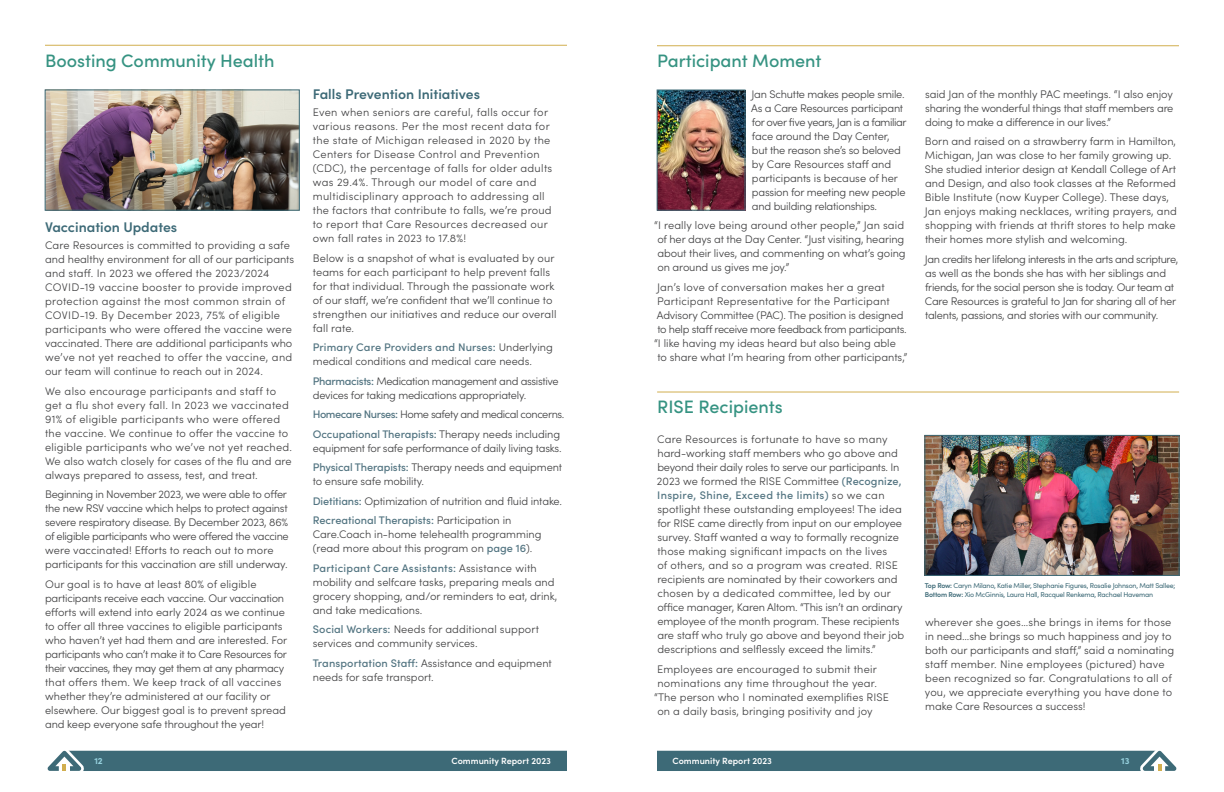
<style>
.page{position:relative;width:1224px;height:792px;background:#fff}
.page>*{position:absolute;margin:0;border:0;box-sizing:border-box;transform-origin:0 0}
.Main_Page_Header{font:500 18px "Sofia Pro";color:#369382}
.t1{font:600 14px "Sofia Pro";color:#3d6a77}
.Body{font:300 11px/14px "Sofia Pro";color:#3e3e3f}
.Body-2{font:300 11px/14px "Sofia Pro";letter-spacing:-.02em;color:#3e3e3f}
.Body-3{font:300 11px/14px "Sofia Pro";letter-spacing:.03em;color:#3e3e3f}
.Body-4{font:300 11px/14px "Sofia Pro";letter-spacing:.02em;color:#3e3e3f}
.Body-5{font:300 11px/14px "Sofia Pro";letter-spacing:-.03em;color:#3e3e3f}
.Body-6{font:300 11px "Sofia Pro";letter-spacing:-.04em;color:#3e3e3f}
.t2{font:600 9px "Sofia Pro";color:#fff}
.t3{font:700 9px "Sofia Pro";color:#96d1de}
.t4{font:7px/9px "Sofia Pro";letter-spacing:-.03em;color:#3d6a77}
.s1{font-weight:500;color:#527481}
.s2{font-weight:600}
</style>
<div class="page">
<img style="left:47px;top:92px;width:250px;height:116px">
<div style="left:45px;top:90px;width:254px;height:120px;border:1px solid #3d6a77"></div>
<img style="left:927px;top:437px;width:250px;height:137px">
<div style="left:925px;top:435px;width:254px;height:141px;border:1px solid #3d6a77"></div>
<hr style="left:657px;top:392px;width:522px;height:1px;background:#d1ae4f">
<img style="left:659px;top:92px;width:84px;height:116px">
<div style="left:657px;top:90px;width:88px;height:120px;border:1px solid #3d6a77"></div>
<hr style="left:657px;top:46px;width:522px;height:1px;background:#d1ae4f">
<hr style="left:45px;top:45px;width:522px;height:1px;background:#d1ae4f">
<svg style="left:47px;top:750px;width:520px;height:21px;background:#4a747f"></svg>
<svg style="left:657px;top:750px;width:520px;height:21px;background:#49737f"></svg>
<p class="Main_Page_Header" style="left:45px;top:47px;width:231px">Boosting Community Health</p>
<h1 class="t1" style="left:45px;top:216px;width:134px">Vaccination Updates</h1>
<p class="Body" style="left:45px;top:238px;width:251px">Care Resources is committed to providing a safe and healthy environment for all of our participants and staff. In 2023 we offered the 2023/2024<br>COVID-19 vaccine booster to provide improved protection against the most common strain of COVID-19. By December 2023, 75% of eligible participants who were offered the vaccine were vaccinated. There are additional participants who we’ve not yet reached to offer the vaccine, and our team will continue to reach out in 2024.</p>
<p class="Body-4" style="left:45px;top:383px;width:248px">We also encourage participants and staff to get a flu shot every fall. In 2023 we vaccinated 91% of eligible participants who were offered the vaccine. We continue to offer the vaccine to eligible participants who we’ve not yet reached.<br>We also watch closely for cases of the flu and are always prepared to assess, test, and treat.</p>
<p class="Body-2" style="left:45px;top:487px;width:245px">Beginning in November 2023, we were able to offer the new RSV vaccine which helps to protect against severe respiratory disease. By December 2023, 86% of eligible participants who were offered the vaccine were vaccinated! Efforts to reach out to more participants for this vaccination are still underway.</p>
<p class="Body" style="left:45px;top:576px;width:244px">Our goal is to have at least 80% of eligible participants receive each vaccine. Our vaccination efforts will extend into early 2024 as we continue to offer all three vaccines to eligible participants who haven’t yet had them and are interested. For participants who can’t make it to Care Resources for their vaccines, they may get them at any pharmacy that offers them. We keep track of all vaccines whether they’re administered at our facility or elsewhere. Our biggest goal is to prevent spread and keep everyone safe throughout the year!</p>
<h1 class="t1" style="left:313px;top:83px;width:169px">Falls Prevention Initiatives</h1>
<p class="Body-3" style="left:313px;top:105px;width:241px">Even when seniors are careful, falls occur for various reasons. Per the most recent data for the state of Michigan released in 2020 by the Centers for Disease Control and Prevention (CDC), the percentage of falls for older adults was 29.4%. Through our model of care and multidisciplinary approach to addressing all the factors that contribute to falls, we’re proud to report that Care Resources decreased our own fall rates in 2023 to 17.8%!</p>
<p class="Body" style="left:313px;top:250px;width:245px">Below is a snapshot of what is evaluated by our teams for each participant to help prevent falls for that individual. Through the passionate work of our staff, we’re confident that we’ll continue to strengthen our initiatives and reduce our overall fall rate.</p>
<p class="Body" style="left:313px;top:340px;width:242px"><span class="s1">Primary Care Providers and Nurses:</span> Underlying medical conditions and medical care needs.</p>
<p class="Body-5" style="left:313px;top:373px;width:247px"><span class="s1">Pharmacists:</span> Medication management and assistive devices for taking medications appropriately.</p>
<p class="Body-6" style="left:313px;top:406px;width:253px"><span class="s1">Homecare Nurses:</span> Home safety and medical concerns.</p>
<p class="Body-2" style="left:313px;top:426px;width:250px"><span class="s1">Occupational Therapists:</span> Therapy needs including equipment for safe performance of daily living tasks.</p>
<p class="Body" style="left:313px;top:460px;width:251px"><span class="s1">Physical Therapists:</span> Therapy needs and equipment to ensure safe mobility.</p>
<p class="Body" style="left:313px;top:493px;width:251px"><span class="s1">Dietitians:</span> Optimization of nutrition and fluid intake.</p>
<p class="Body" style="left:313px;top:513px;width:230px"><span class="s1">Recreational Therapists:</span> Participation in<br>Care.Coach in-home telehealth programming (read more about this program on <span class="s1">page 16</span>).</p>
<p class="Body" style="left:313px;top:560px;width:246px"><span class="s1">Participant Care Assistants:</span> Assistance with mobility and selfcare tasks, preparing meals and grocery shopping, and/or reminders to eat, drink, and take medications.</p>
<p class="Body" style="left:313px;top:622px;width:228px"><span class="s1">Social Workers:</span> Needs for additional support services and community services.</p>
<p class="Body" style="left:313px;top:655px;width:241px"><span class="s1">Transportation Staff:</span> Assistance and equipment needs for safe transport.</p>
<p class="Main_Page_Header" style="left:657px;top:47px;width:166px">Participant Moment</p>
<p class="Body-2" style="left:751px;top:86px;width:157px">Jan Schutte makes people smile.<br>As a Care Resources participant for over five years, Jan is a familiar face around the Day Center, but the reason she’s so beloved by Care Resources staff and participants is because of her passion for meeting new people and building relationships.</p>
<p class="Body" style="left:657px;top:218px;width:250px;text-indent:-3px">“I really love being around other people,” Jan said of her days at the Day Center. “Just visiting, hearing about their lives, and commenting on what’s going on around us gives me joy.”</p>
<p class="Body" style="left:654px;top:279px;width:255px">Jan’s love of conversation makes her a great Participant Representative for the Participant Advisory Committee (PAC). The position is designed to help staff receive more feedback from participants. “I like having my ideas heard but also being able to share what I’m hearing from other participants,”</p>
<p class="Main_Page_Header" style="left:657px;top:393px;width:127px">RISE Recipients</p>
<p class="Body" style="left:657px;top:432px;width:249px">Care Resources is fortunate to have so many hard-working staff members who go above and beyond their daily roles to serve our participants. In 2023 we formed the RISE Committee <span class="s1">(Recognize, Inspire, Shine, Exceed the limits)</span> so we can spotlight these outstanding employees! The idea for RISE came directly from input on our employee survey. Staff wanted a way to formally recognize those making significant impacts on the lives<br>of others, and so a program was created. RISE recipients are nominated by their coworkers and chosen by a dedicated committee, led by our office manager, Karen Altom. “This isn’t an ordinary employee of the month program. These recipients are staff who truly go above and beyond their job descriptions and selflessly exceed the limits.”</p>
<p class="Body-4" style="left:657px;top:661px;width:221px">Employees are encouraged to submit their</p>
<p class="Body-4" style="left:657px;top:675px;width:221px">nominations any time throughout the year.</p>
<p class="Body" style="left:654px;top:689px;width:236px">“The person who I nominated exemplifies RISE</p>
<p class="Body" style="left:657px;top:703px;width:217px">on a daily basis, bringing positivity and joy</p>
<p class="Body" style="left:925px;top:86px;width:250px;text-align:justify">said Jan of the monthly PAC meetings. “I also enjoy sharing the wonderful things that staff members are doing to make a difference in our lives.”</p>
<p class="Body" style="left:925px;top:134px;width:253px">Born and raised on a strawberry farm in Hamilton, Michigan, Jan was close to her family growing up.<br>She studied interior design at Kendall College of Art and Design, and also took classes at the Reformed Bible Institute (now Kuyper College). These days, Jan enjoys making necklaces, writing prayers, and shopping with friends at thrift stores to help make their homes more stylish and welcoming.</p>
<p class="Body-5" style="left:925px;top:251px;width:255px">Jan credits her lifelong interests in the arts and scripture, as well as the bonds she has with her siblings and friends, for the social person she is today. Our team at Care Resources is grateful to Jan for sharing all of her talents, passions, and stories with our community.</p>
<p class="t4" style="left:925px;top:580px;width:252px"><span class="s2">Top Row:</span> Caryn Milano, Katie Miller, Stephanie Figures, Rosalie Johnson, Matt Sallee;<br><span class="s2">Bottom Row:</span> Xio McGinnis, Laura Hall, Racquel Renkema, Rachael Haveman</p>
<p class="Body" style="left:925px;top:614px;width:251px">wherever she goes…she brings in items for those in need…she brings so much happiness and joy to both our participants and staff,” said a nominating staff member. Nine employees (pictured) have been recognized so far. Congratulations to all of you, we appreciate everything you have done to make Care Resources a success!</p>
<p class="t3" style="left:94px;top:754px;width:10px">12</p>
<p class="t2" style="left:452px;top:754px;width:101px">Community Report 2023</p>
<p class="t2" style="left:673px;top:754px;width:101px">Community Report 2023</p>
<p class="t3" style="left:1121px;top:754px;width:10px">13</p>
</div>
